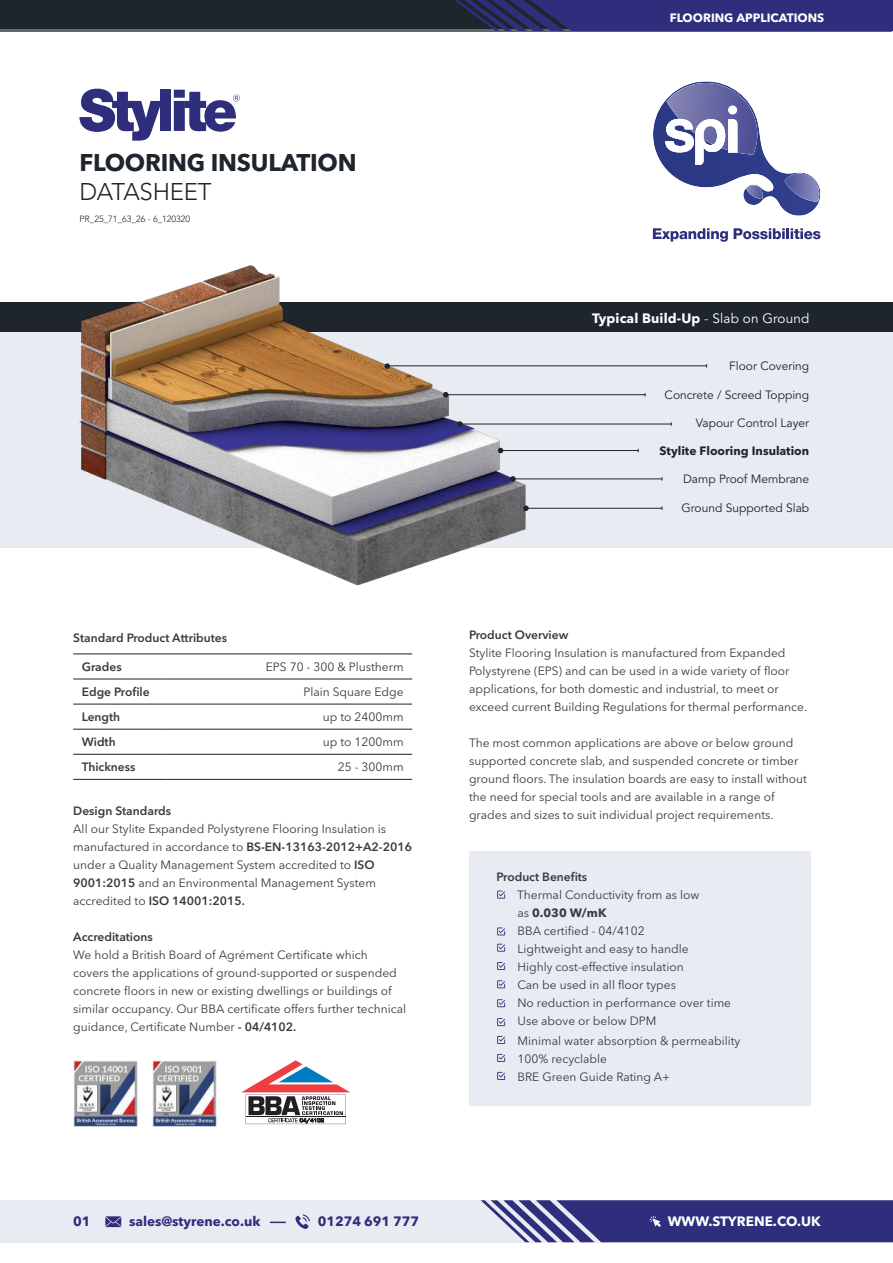
<style>
.page{position:relative;width:893px;height:1263px;background:#fff}
.page>*{position:absolute;margin:0;border:0;box-sizing:border-box;transform-origin:0 0}
.t1{font:700 24px "Avenir Next LT Pro";letter-spacing:-.01em;color:#1f252c}
.t2{font:300 24px "Avenir LT Std";letter-spacing:-.01em;color:#1f252c}
.t3{font:700 13.5px "Avenir Next LT Pro";color:#fff}
.t4{font:700 13.5px "Avenir Next LT Pro";color:#2e2e7d}
.t5{font:12px/18px "Avenir Next LT Pro";color:#353b41}
.t6{font:600 12px "Avenir Next LT Pro";color:#353b41}
.t7{font:12px "Avenir LT Std";color:#1f252c}
.t8{font:700 12px "Avenir Next LT Pro";color:#1f252c}
.t9{font:700 12px "Avenir Next LT Pro";color:#fff}
.t10{font:300 9px "Avenir LT Std";color:#1f252c}
.s1{font-weight:600}
.s2{font-family:"Avenir LT Std";font-weight:300}
.s3{font-family:"Avenir LT Std";font-weight:400}
.s4{font-weight:700}
</style>
<div class="page">
<img style="left:653px;top:81px;width:167px;height:135px">
<img style="left:666px;top:83px;width:91px;height:72px">
<img style="left:785px;top:173px;width:34px;height:29px">
<img style="left:746px;top:185px;width:17px;height:14px">
<div style="left:728px;top:105px;width:9px;height:10px;background:#fff;border-radius:50%"></div>
<svg style="left:665px;top:119px;width:72px;height:46px"></svg>
<svg style="left:653px;top:228px;width:75px;height:14px"></svg>
<svg style="left:734px;top:228px;width:86px;height:11px"></svg>
<svg style="left:0;top:28px;width:454px;height:3px"></svg>
<div style="left:0;top:302px;width:893px;height:246px;background:#e8ecf2"></div>
<div style="left:469px;top:851px;width:341px;height:255px;background:#e8ecf2"></div>
<div style="left:0;top:302px;width:893px;height:30px;background:#1f252c"></div>
<img style="left:79px;top:265px;width:447px;height:321px">
<div style="left:0;top:0;width:893px;height:28px;background:#1f252c"></div>
<hr style="left:73px;top:653px;width:94px;height:1px;background:#221f1f">
<hr style="left:167px;top:653px;width:245px;height:1px;background:#221f1f">
<hr style="left:73px;top:729px;width:94px;height:1px;background:#221f1f">
<hr style="left:167px;top:729px;width:245px;height:1px;background:#221f1f">
<hr style="left:73px;top:754px;width:94px;height:1px;background:#221f1f">
<hr style="left:167px;top:754px;width:245px;height:1px;background:#221f1f">
<hr style="left:73px;top:779px;width:94px;height:1px;background:#221f1f">
<hr style="left:167px;top:779px;width:245px;height:1px;background:#221f1f">
<hr style="left:73px;top:679px;width:94px;height:1px;background:#221f1f">
<hr style="left:167px;top:679px;width:245px;height:1px;background:#221f1f">
<hr style="left:73px;top:704px;width:94px;height:1px;background:#221f1f">
<hr style="left:167px;top:704px;width:245px;height:1px;background:#221f1f">
<svg style="left:497px;top:1054px;width:8px;height:8px"></svg>
<svg style="left:497px;top:1072px;width:8px;height:8px"></svg>
<svg style="left:497px;top:1036px;width:8px;height:8px"></svg>
<svg style="left:497px;top:1018px;width:8px;height:8px"></svg>
<svg style="left:497px;top:999px;width:8px;height:8px"></svg>
<svg style="left:497px;top:980px;width:8px;height:8px"></svg>
<svg style="left:497px;top:962px;width:8px;height:8px"></svg>
<svg style="left:497px;top:944px;width:8px;height:8px"></svg>
<svg style="left:497px;top:927px;width:8px;height:8px"></svg>
<svg style="left:497px;top:891px;width:8px;height:7px"></svg>
<hr style="left:389px;top:365px;width:318px;height:1px;background:#1f252c">
<hr style="left:446px;top:394px;width:199px;height:1px;background:#1f252c">
<hr style="left:460px;top:424px;width:211px;height:1px;background:#1f252c">
<hr style="left:501px;top:450px;width:137px;height:1px;background:#1f252c">
<hr style="left:514px;top:478px;width:148px;height:1px;background:#1f252c">
<hr style="left:526px;top:508px;width:136px;height:1px;background:#1f252c">
<svg style="left:457px;top:421px;width:6px;height:6px"></svg>
<svg style="left:498px;top:448px;width:5px;height:5px"></svg>
<svg style="left:510px;top:476px;width:6px;height:6px"></svg>
<svg style="left:523px;top:505px;width:6px;height:6px"></svg>
<svg style="left:443px;top:392px;width:5px;height:5px"></svg>
<svg style="left:384px;top:363px;width:6px;height:6px"></svg>
<svg style="left:79px;top:89px;width:83px;height:52px"></svg>
<div style="left:160px;top:90px;width:11px;height:41px;background:#2e2e7d"></div>
<svg style="left:174px;top:90px;width:66px;height:42px"></svg>
<svg style="left:454px;top:0;width:439px;height:31px;background:#2c2d74"></svg>
<svg style="left:241px;top:1060px;width:109px;height:64px"></svg>
<img style="left:153px;top:1060px;width:64px;height:67px">
<img style="left:73px;top:1060px;width:64px;height:67px">
<div style="left:0;top:1200px;width:893px;height:42px;background:#e8ecf2"></div>
<svg style="left:105px;top:1216px;width:16px;height:11px"></svg>
<svg style="left:295px;top:1214px;width:15px;height:15px"></svg>
<svg style="left:270px;top:1221px;width:16px;height:2px"></svg>
<svg style="left:481px;top:1200px;width:412px;height:42px;background:#47488d"></svg>
<h1 class="t1" style="left:79px;top:153px;width:279px">FLOORING INSULATION</h1>
<h1 class="t2" style="left:79px;top:182px;width:134px">DATASHEET</h1>
<p class="t10" style="left:79px;top:215px;width:112px">PR_25_71_63_26 - 6_120320</p>
<p class="t6" style="left:73px;top:633px;width:155px">Standard Product Attributes</p>
<p class="t6" style="left:82px;top:662px;width:41px">Grades</p>
<p class="t5" style="left:266px;top:659px;width:139px">EPS 70 - 300 &amp; Plustherm</p>
<p class="t6" style="left:82px;top:687px;width:69px">Edge Profile</p>
<p class="t5" style="left:303px;top:684px;width:102px">Plain Square Edge</p>
<p class="t6" style="left:82px;top:712px;width:40px">Length</p>
<p class="t5" style="left:323px;top:709px;width:82px">up to 2400mm</p>
<p class="t6" style="left:82px;top:737px;width:35px">Width</p>
<p class="t5" style="left:323px;top:734px;width:82px">up to 1200mm</p>
<p class="t6" style="left:82px;top:762px;width:55px">Thickness</p>
<p class="t5" style="left:338px;top:759px;width:67px">25 - 300mm</p>
<p class="t6" style="left:73px;top:806px;width:99px">Design Standards</p>
<p class="t5" style="left:73px;top:821px;width:340px">All our Stylite Expanded Polystyrene Flooring Insulation is manufactured in accordance to <span class="s1">BS-EN-13163-2012+A2-2016 </span>under a Quality Management System accredited to <span class="s1">ISO 9001:2015</span> and an Environmental Management System accredited to <span class="s1">ISO 14001:2015.</span></p>
<p class="t6" style="left:73px;top:932px;width:81px">Accreditations</p>
<p class="t5" style="left:73px;top:947px;width:334px">We hold a British Board of Agrément Certificate which covers the applications of ground-supported or suspended concrete floors in new or existing dwellings or buildings of similar occupancy. Our BBA certificate offers further technical guidance, Certificate Number <span class="s1">- 04/4102.</span></p>
<p class="t9" style="left:670px;top:13px;width:156px">FLOORING APPLICATIONS</p>
<p class="t3" style="left:592px;top:313px;width:219px">Typical Build-Up <span class="s2">-</span> <span class="s3">Slab on Ground</span></p>
<p class="t7" style="left:729px;top:361px;width:81px">Floor Covering</p>
<p class="t7" style="left:665px;top:389px;width:146px">Concrete / Screed Topping</p>
<p class="t7" style="left:696px;top:418px;width:115px">Vapour Control Layer</p>
<p class="t8" style="left:659px;top:446px;width:151px">Stylite Flooring Insulation</p>
<p class="t7" style="left:683px;top:474px;width:128px">Damp Proof Membrane</p>
<p class="t7" style="left:681px;top:502px;width:129px">Ground Supported Slab</p>
<p class="t6" style="left:469px;top:630px;width:101px">Product Overview</p>
<p class="t5" style="left:469px;top:645px;width:340px">Stylite Flooring Insulation is manufactured from Expanded Polystyrene (EPS) and can be used in a wide variety of floor applications, for both domestic and industrial, to meet or exceed current Building Regulations for thermal performance.</p>
<p class="t5" style="left:469px;top:735px;width:339px">The most common applications are above or below ground supported concrete slab, and suspended concrete or timber ground floors. The insulation boards are easy to install without the need for special tools and are available in a range of grades and sizes to suit individual project requirements.</p>
<p class="t6" style="left:496px;top:872px;width:92px">Product Benefits</p>
<p class="t5" style="left:517px;top:887px;width:215px">Thermal Conductivity from as low<br>as <span class="s4">0.030 W/mK<br></span>BBA certified - 04/4102<br>Lightweight and easy to handle<br>Highly cost-effective insulation<br>Can be used in all floor types<br>No reduction in performance over time<br>Use above or below DPM</p>
<p class="t5" style="left:517px;top:1032px;width:224px">Minimal water absorption &amp; permeability<br>100% recyclable<br>BRE Green Guide Rating A+</p>
<p class="t4" style="left:129px;top:1216px;width:133px">sales@styrene.co.uk</p>
<p class="t4" style="left:73px;top:1216px;width:19px">01</p>
<p class="t4" style="left:318px;top:1216px;width:103px">01274 691 777</p>
<p class="t3" style="left:668px;top:1216px;width:154px">WWW.STYRENE.CO.UK</p>
</div>
